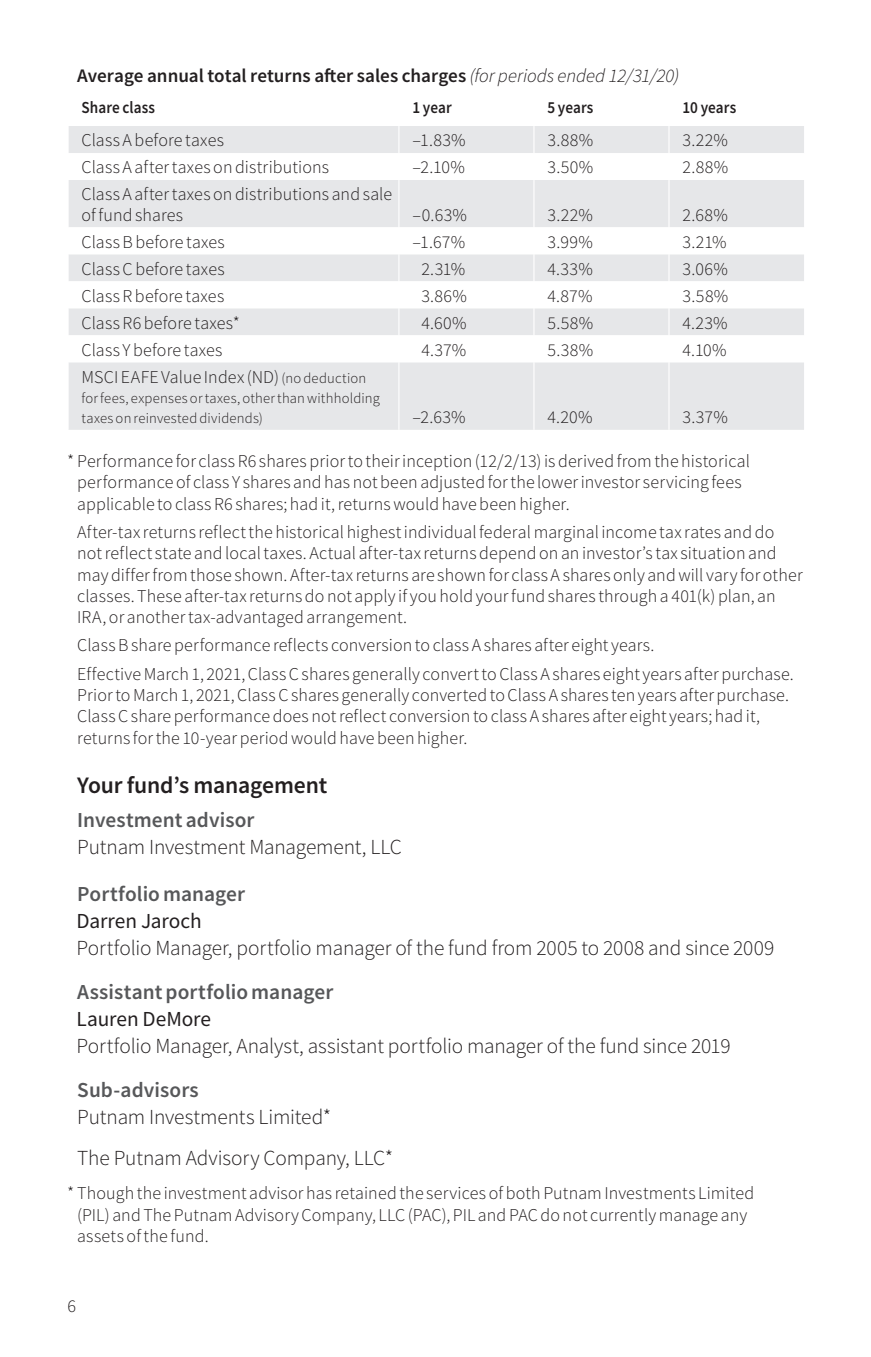
<style>
.page{position:relative;width:871px;height:1357px;background:#fff}
.page>*{position:absolute;margin:0;border:0;box-sizing:border-box;transform-origin:0 0}
.SubHead_1{font:600 23.62px "Source Sans Pro";letter-spacing:-.01em;color:#231f20}
.PortMgr_Single{font:300 21.38px/27px "Source Sans Pro";letter-spacing:-.01em;color:#231f20}
.Text{font:300 21.38px "Source Sans Pro";letter-spacing:-.005em;color:#231f20}
.SubHead_2{font:600 21.38px "Source Sans Pro";letter-spacing:.005em;color:#57585a}
.SubHead_3{font:600 19.12px "Source Sans Pro";color:#231f20}
.Foot_no_symbol{font:300 18px/21.4px "Source Sans Pro";letter-spacing:.005em;color:#231f20}
.Foot_symbol2{font:300 18px/21.4px "Source Sans Pro";letter-spacing:.005em;color:#231f20}
.Table_Left{font:300 18px/20.2px "Source Sans Pro";letter-spacing:.01em;color:#231f20}
.Table_ColHd_Left{font:600 16.88px "Source Sans Pro";letter-spacing:.005em;color:#231f20;scale:.9 1}
.Table_Left-2{font:300 14.62px/20.2px "Source Sans Pro";letter-spacing:.015em;color:#231f20}
.s1{font-weight:300;font-style:italic}
.s2{font-size:14.62px}
.s3{font-weight:400}
</style>
<div class="page">
<div style="left:69px;top:126px;width:735px;height:304px;background:#e6e7e9"></div>
<svg style="left:69px;top:153px;width:735px;height:209px"></svg>
<svg style="left:398px;top:126px;width:1px;height:54px"></svg>
<svg style="left:533px;top:126px;width:1px;height:54px"></svg>
<svg style="left:668px;top:126px;width:1px;height:54px"></svg>
<hr style="left:398px;top:180px;width:1px;height:47px;background:#fff">
<hr style="left:533px;top:180px;width:1px;height:47px;background:#fff">
<hr style="left:668px;top:180px;width:1px;height:47px;background:#fff">
<svg style="left:398px;top:227px;width:1px;height:135px"></svg>
<svg style="left:533px;top:227px;width:1px;height:135px"></svg>
<svg style="left:668px;top:227px;width:1px;height:135px"></svg>
<hr style="left:398px;top:362px;width:1px;height:68px;background:#fff">
<hr style="left:533px;top:362px;width:1px;height:68px;background:#fff">
<hr style="left:668px;top:362px;width:1px;height:68px;background:#fff">
<p class="SubHead_3" style="left:77px;top:63px;width:604px">Average annual total returns after sales charges <span class="s1">(for periods ended 12/31/20)</span></p>
<p class="Table_ColHd_Left" style="left:82px;top:96px;width:83px">Share class</p>
<p class="Table_ColHd_Left" style="left:412px;top:96px;width:45px">1 year</p>
<p class="Table_ColHd_Left" style="left:547px;top:96px;width:53px">5 years</p>
<p class="Table_ColHd_Left" style="left:682px;top:96px;width:61px">10 years</p>
<p class="Table_Left" style="left:82px;top:130px;width:144px">Class A before taxes</p>
<p class="Table_Left" style="left:412px;top:130px;width:55px">–1.83%</p>
<p class="Table_Left" style="left:547px;top:130px;width:47px">3.88%</p>
<p class="Table_Left" style="left:682px;top:130px;width:47px">3.22%</p>
<p class="Table_Left" style="left:82px;top:157px;width:249px">Class A after taxes on distributions</p>
<p class="Table_Left" style="left:412px;top:157px;width:54px">–2.10%</p>
<p class="Table_Left" style="left:547px;top:157px;width:47px">3.50%</p>
<p class="Table_Left" style="left:682px;top:157px;width:47px">2.88%</p>
<p class="Table_Left" style="left:82px;top:184px;width:312px">Class A after taxes on distributions and sale of fund shares</p>
<p class="Table_Left" style="left:412px;top:204px;width:56px">–0.63%</p>
<p class="Table_Left" style="left:547px;top:204px;width:47px">3.22%</p>
<p class="Table_Left" style="left:682px;top:204px;width:47px">2.68%</p>
<p class="Table_Left" style="left:82px;top:231px;width:145px">Class B before taxes</p>
<p class="Table_Left" style="left:412px;top:231px;width:54px">–1.67%</p>
<p class="Table_Left" style="left:547px;top:231px;width:47px">3.99%</p>
<p class="Table_Left" style="left:682px;top:231px;width:46px">3.21%</p>
<p class="Table_Left" style="left:82px;top:258px;width:145px">Class C before taxes</p>
<p class="Table_Left" style="left:421px;top:258px;width:45px">2.31%</p>
<p class="Table_Left" style="left:547px;top:258px;width:47px">4.33%</p>
<p class="Table_Left" style="left:682px;top:258px;width:47px">3.06%</p>
<p class="Table_Left" style="left:82px;top:285px;width:144px">Class R before taxes</p>
<p class="Table_Left" style="left:421px;top:285px;width:47px">3.86%</p>
<p class="Table_Left" style="left:547px;top:285px;width:47px">4.87%</p>
<p class="Table_Left" style="left:682px;top:285px;width:47px">3.58%</p>
<p class="Table_Left" style="left:82px;top:312px;width:160px">Class R6 before taxes*</p>
<p class="Table_Left" style="left:421px;top:312px;width:47px">4.60%</p>
<p class="Table_Left" style="left:547px;top:312px;width:47px">5.58%</p>
<p class="Table_Left" style="left:682px;top:312px;width:47px">4.23%</p>
<p class="Table_Left" style="left:82px;top:339px;width:142px">Class Y before taxes</p>
<p class="Table_Left" style="left:421px;top:339px;width:47px">4.37%</p>
<p class="Table_Left" style="left:547px;top:339px;width:47px">5.38%</p>
<p class="Table_Left" style="left:682px;top:339px;width:46px">4.10%</p>
<p class="Table_Left" style="left:82px;top:366px;width:286px">MSCI EAFE Value Index (ND) <span class="s2">(no deduction</span></p>
<p class="Table_Left-2" style="left:82px;top:388px;width:300px">for fees, expenses or taxes, other than withholding taxes on reinvested dividends)</p>
<p class="Table_Left" style="left:412px;top:407px;width:55px">–2.63%</p>
<p class="Table_Left" style="left:547px;top:407px;width:47px">4.20%</p>
<p class="Table_Left" style="left:682px;top:407px;width:47px">3.37%</p>
<p class="Foot_symbol2" style="left:77px;top:450px;width:674px;text-indent:-10px">* Performance for class R6 shares prior to their inception (12/2/13) is derived from the historical performance of class Y shares and has not been adjusted for the lower investor servicing fees applicable to class R6 shares; had it, returns would have been higher.</p>
<p class="Foot_no_symbol" style="left:77px;top:521px;width:727px">After-tax returns reflect the historical highest individual federal marginal income tax rates and do not reflect state and local taxes. Actual after-tax returns depend on an investor’s tax situation and may differ from those shown. After-tax returns are shown for class A shares only and will vary for other classes. These after-tax returns do not apply if you hold your fund shares through a 401(k) plan, an IRA, or another tax-advantaged arrangement.</p>
<p class="Foot_no_symbol" style="left:77px;top:635px;width:579px">Class B share performance reflects conversion to class A shares after eight years.</p>
<p class="Foot_no_symbol" style="left:77px;top:663px;width:718px">Effective March 1, 2021, Class C shares generally convert to Class A shares eight years after purchase.<br>Prior to March 1, 2021, Class C shares generally converted to Class A shares ten years after purchase.<br>Class C share performance does not reflect conversion to class A shares after eight years; had it, returns for the 10-year period would have been higher.</p>
<p class="SubHead_1" style="left:77px;top:770px;width:251px">Your fund’s management</p>
<p class="SubHead_2" style="left:77px;top:806px;width:179px">Investment advisor</p>
<p class="Text" style="left:77px;top:834px;width:326px">Putnam Investment Management, LLC</p>
<p class="SubHead_2" style="left:77px;top:880px;width:169px">Portfolio manager</p>
<p class="PortMgr_Single" style="left:76px;top:908px;width:699px"><span class="s3">Darren Jaroch<br></span>Portfolio Manager, portfolio manager of the fund from 2005 to 2008 and since 2009</p>
<p class="SubHead_2" style="left:77px;top:978px;width:258px">Assistant portfolio manager</p>
<p class="PortMgr_Single" style="left:76px;top:1005px;width:656px"><span class="s3">Lauren DeMore<br></span>Portfolio Manager, Analyst, assistant portfolio manager of the fund since 2019</p>
<p class="SubHead_2" style="left:77px;top:1076px;width:123px">Sub-advisors</p>
<p class="Text" style="left:77px;top:1104px;width:256px">Putnam Investments Limited*</p>
<p class="Text" style="left:77px;top:1144px;width:318px">The Putnam Advisory Company, LLC*</p>
<p class="Foot_symbol2" style="left:77px;top:1183px;width:678px;text-indent:-10px">* Though the investment advisor has retained the services of both Putnam Investments Limited (PIL) and The Putnam Advisory Company, LLC (PAC), PIL and PAC do not currently manage any assets of the fund.</p>
<p class="Foot_no_symbol" style="left:68px;top:1295px;width:10px">6</p>
</div>
